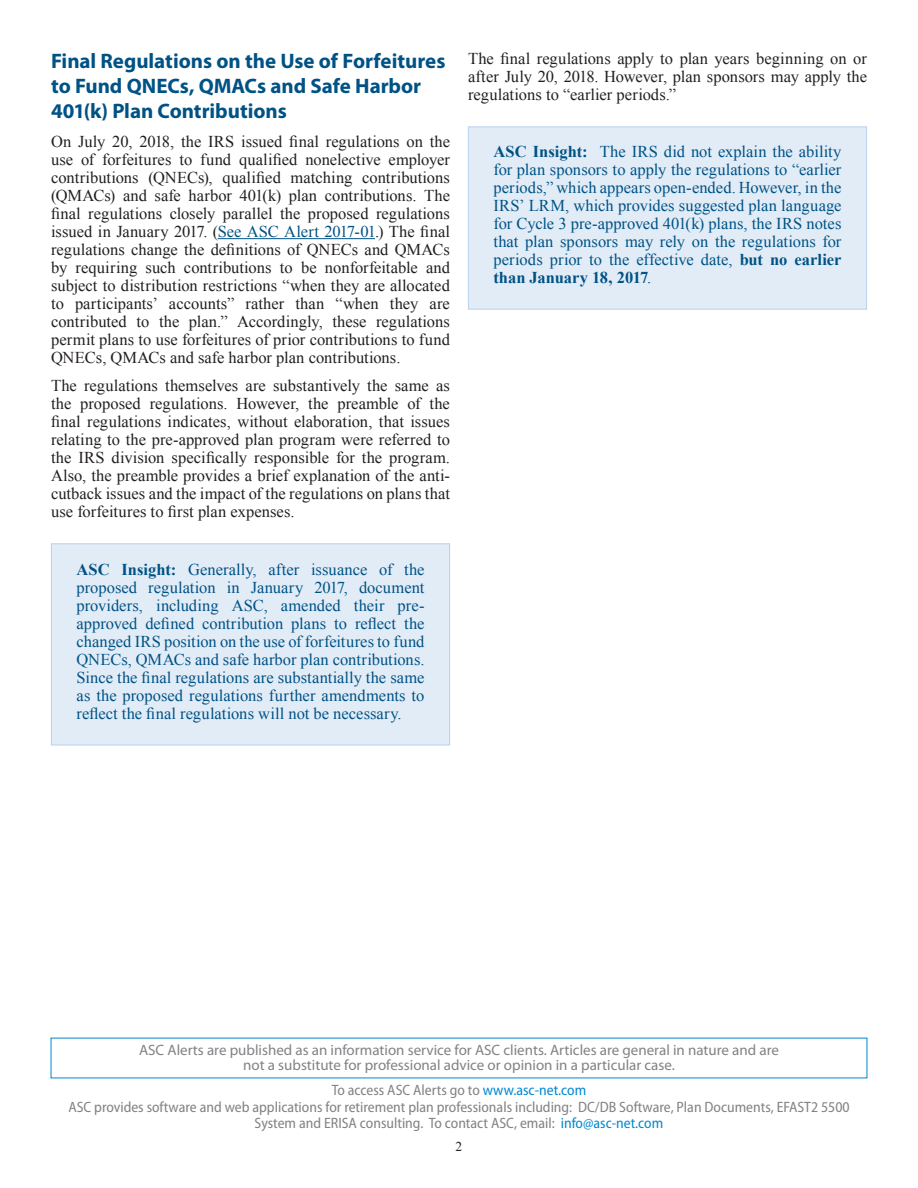
<style>
.page{position:relative;width:918px;height:1188px;background:#fff}
.page>*{position:absolute;margin:0;border:0;box-sizing:border-box;transform-origin:0 0}
.t1{font:700 21px/25.2px "Myriad Pro";color:#005285}
.t2{font:16.5px/18px "Times New Roman";color:#231f20}
.t3{font:16.5px/18px "Times New Roman";color:#005285}
.t4{font:700 16.5px "Times New Roman";letter-spacing:.005em;color:#005285}
.t5{font:semi-condensed 15px/16.5px "Myriad Pro";color:#808285;text-align:center}
.t6{font:15px "Myriad Pro";color:#808285}
.t7{font:13.5px "Times New Roman";color:#231f20}
.s1{color:#005285}
.s2{font-weight:700}
.s3{color:#0089cf}
</style>
<div class="page">
<div style="left:51px;top:543px;width:399px;height:202px;background:#e1ecf7;border:1px solid #b9d1ec"></div>
<div style="left:468px;top:126px;width:399px;height:184px;background:#e1ecf7;border:1px solid #b9d1ec"></div>
<hr style="left:218px;top:238px;width:157px;height:1px;background:#005285">
<svg style="left:50px;top:1037px;width:818px;height:42px"></svg>
<p class="t1" style="left:51px;top:48px;width:396px">Final Regulations on the Use of Forfeitures to Fund QNECs, QMACs and Safe Harbor<br>401 k( ) Plan Contributions</p>
<p class="t2" style="left:51px;top:132px;width:400px;text-align:right">On July 20, 2018, the IRS issued final regulations on the employer</p>
<p class="t2" style="left:102px;top:150px;width:71px">forfeitures</p>
<p class="t2" style="left:200px;top:150px;width:33px">fund</p>
<p class="t2" style="left:239px;top:150px;width:60px">qualified</p>
<p class="t2" style="left:305px;top:150px;width:77px">nonelective</p>
<p class="t2" style="left:81px;top:150px;width:15px">of</p>
<p class="t2" style="left:179px;top:150px;width:14px">to</p>
<p class="t2" style="left:51px;top:150px;width:24px">use</p>
<p class="t2" style="left:51px;top:168px;width:89px">contributions</p>
<p class="t2" style="left:148px;top:168px;width:66px">(QNECs ,)</p>
<p class="t2" style="left:223px;top:168px;width:60px">qualified</p>
<p class="t2" style="left:291px;top:168px;width:63px">matching</p>
<p class="t2" style="left:362px;top:168px;width:89px">contributions</p>
<p class="t2" style="left:51px;top:186px;width:66px">(QMACs)</p>
<p class="t2" style="left:123px;top:186px;width:25px">and</p>
<p class="t2" style="left:155px;top:186px;width:28px">safe</p>
<p class="t2" style="left:189px;top:186px;width:45px">harbor</p>
<p class="t2" style="left:240px;top:186px;width:43px">401 k( )</p>
<p class="t2" style="left:289px;top:186px;width:30px">plan</p>
<p class="t2" style="left:325px;top:186px;width:93px">contributions.</p>
<p class="t2" style="left:424px;top:186px;width:27px">The</p>
<p class="t2" style="left:51px;top:204px;width:31px">final</p>
<p class="t2" style="left:51px;top:222px;width:400px">issued in January 2017. (<span class="s1">See ASC Alert 2017-01</span>.) The final</p>
<p class="t2" style="left:51px;top:240px;width:400px">regulations change the definitions of QNECs and QMACs</p>
<p class="t2" style="left:426px;top:258px;width:25px">and</p>
<p class="t2" style="left:88px;top:204px;width:75px">regulations</p>
<p class="t2" style="left:170px;top:204px;width:47px">closely</p>
<p class="t2" style="left:223px;top:204px;width:51px">parallel</p>
<p class="t2" style="left:280px;top:204px;width:22px">the</p>
<p class="t2" style="left:308px;top:204px;width:62px">proposed</p>
<p class="t2" style="left:376px;top:204px;width:75px">regulations</p>
<p class="t2" style="left:51px;top:258px;width:18px">by</p>
<p class="t2" style="left:51px;top:276px;width:400px">subject to distribution restrictions “when they are allocated</p>
<p class="t2" style="left:429px;top:294px;width:22px">are</p>
<p class="t2" style="left:76px;top:258px;width:63px">requiring</p>
<p class="t2" style="left:146px;top:258px;width:32px">such</p>
<p class="t2" style="left:184px;top:258px;width:89px">contributions</p>
<p class="t2" style="left:301px;top:258px;width:17px">be</p>
<p class="t2" style="left:325px;top:258px;width:94px">nonforfeitable</p>
<p class="t2" style="left:280px;top:258px;width:14px">to</p>
<p class="t2" style="left:75px;top:294px;width:84px">participants’</p>
<p class="t2" style="left:246px;top:294px;width:40px">rather</p>
<p class="t2" style="left:295px;top:294px;width:30px">than</p>
<p class="t2" style="left:336px;top:294px;width:45px">“when</p>
<p class="t2" style="left:390px;top:294px;width:30px">they</p>
<p class="t2" style="left:169px;top:294px;width:67px">accounts”</p>
<p class="t2" style="left:51px;top:294px;width:14px">to</p>
<p class="t2" style="left:51px;top:312px;width:400px">contributed<br>permit plans to use forfeitures of prior contributions to fund<br>QNECs, QMACs and safe harbor plan contributions.</p>
<p class="t2" style="left:51px;top:377px;width:400px;text-align:right">The regulations themselves are substantively the same as the</p>
<p class="t2" style="left:159px;top:312px;width:22px">the</p>
<p class="t2" style="left:189px;top:312px;width:40px">plan.”</p>
<p class="t2" style="left:237px;top:312px;width:87px">Accordingly,</p>
<p class="t2" style="left:332px;top:312px;width:36px">these</p>
<p class="t2" style="left:376px;top:312px;width:75px">regulations</p>
<p class="t2" style="left:136px;top:312px;width:14px">to</p>
<p class="t2" style="left:51px;top:395px;width:401px">the<br>final regulations indicates, without elaboration, that issues relating to the pre-approved plan program were referred to the IRS division specifically responsible for the program.</p>
<p class="t2" style="left:51px;top:485px;width:400px">cutback issues and the impact of the regulations on plans that</p>
<p class="t2" style="left:80px;top:395px;width:62px">proposed</p>
<p class="t2" style="left:150px;top:395px;width:79px">regulations.</p>
<p class="t2" style="left:308px;top:395px;width:22px">the</p>
<p class="t2" style="left:337px;top:395px;width:63px">preamble</p>
<p class="t2" style="left:407px;top:395px;width:15px">of</p>
<p class="t2" style="left:237px;top:395px;width:64px">However,</p>
<p class="t2" style="left:51px;top:458px;width:400px;line-height:36px">Also, the preamble provides a brief explanation of the anti&shy;use forfeitures to first plan expenses.</p>
<p class="t4" style="left:77px;top:558px;width:35px">ASC</p>
<p class="t4" style="left:121px;top:558px;width:57px">Insight:</p>
<p class="t3" style="left:188px;top:560px;width:70px">Generally,</p>
<p class="t3" style="left:268px;top:560px;width:32px">after</p>
<p class="t3" style="left:311px;top:560px;width:58px">issuance</p>
<p class="t3" style="left:379px;top:560px;width:15px">of</p>
<p class="t3" style="left:404px;top:560px;width:22px">the</p>
<p class="t3" style="left:77px;top:578px;width:62px">proposed</p>
<p class="t3" style="left:148px;top:578px;width:69px">regulation</p>
<p class="t3" style="left:227px;top:578px;width:15px">in</p>
<p class="t3" style="left:251px;top:578px;width:54px">January</p>
<p class="t3" style="left:314px;top:578px;width:35px">2017,</p>
<p class="t3" style="left:359px;top:578px;width:67px">document</p>
<p class="t3" style="left:77px;top:587px;width:349px;line-height:36px">providers,<br>changed IRS position on the use of forfeitures to fund</p>
<p class="t3" style="left:77px;top:650px;width:349px;text-align:justify">QNECs, QMACs and safe harbor plan contributions.<br>Since the final regulations are substantially the same as the proposed regulations further amendments to reflect the final regulations will not be necessary.</p>
<p class="t3" style="left:156px;top:596px;width:64px">including</p>
<p class="t3" style="left:281px;top:596px;width:61px">amended</p>
<p class="t3" style="left:354px;top:596px;width:32px">their</p>
<p class="t3" style="left:232px;top:596px;width:38px">ASC,</p>
<p class="t3" style="left:398px;top:596px;width:28px">pre-</p>
<p class="t3" style="left:77px;top:614px;width:62px">approved</p>
<p class="t3" style="left:145px;top:614px;width:50px">defined</p>
<p class="t3" style="left:202px;top:614px;width:83px">contribution</p>
<p class="t3" style="left:291px;top:614px;width:36px">plans</p>
<p class="t3" style="left:355px;top:614px;width:43px">reflect</p>
<p class="t3" style="left:404px;top:614px;width:22px">the</p>
<p class="t3" style="left:334px;top:614px;width:14px">to</p>
<p class="t2" style="left:468px;top:49px;width:401px;text-align:justify">The final regulations apply to plan years beginning on or after July 20, 2018. However, plan sponsors may apply the regulations to “earlier periods “.</p>
<p class="t3" style="left:600px;top:142px;width:243px">The IRS did not explain the ability</p>
<p class="t3" style="left:494px;top:142px;width:349px"><span class="s2">ASC Insight:<br></span>for plan sponsors to apply the regulations to “earlier periods,” which appears open-ended. However in, the IRS’ LRM, which provides suggested plan language for Cycle 3 pre-approved 401 k( ) plans, the IRS notes that plan sponsors may rely on the regulations for periods prior to the effective date, <span class="s2">but no earlier than January 18, 2017</span>.</p>
<p class="t6" style="left:139px;top:1042px;width:641px">ASC Alerts are published as an information service for ASC clients. Articles are general in nature and are</p>
<p class="t6" style="left:243px;top:1057px;width:433px">not a substitute for professional advice or opinion in a particular case.</p>
<p class="t5" style="left:332px;top:1082px;width:256px">To access ASC Alerts go to <span class="s3">www.asc-net.com</span></p>
<p class="t5" style="left:68px;top:1099px;width:783px">ASC provides software and web applications for retirement plan professionals including: DC/DB Software, Plan Documents, EFAST2 5500<br>System and ERISA consulting. To contact ASC, email: <span class="s3">info@asc-net.com</span></p>
<p class="t7" style="left:456px;top:1137px;width:8px">2</p>
</div>
